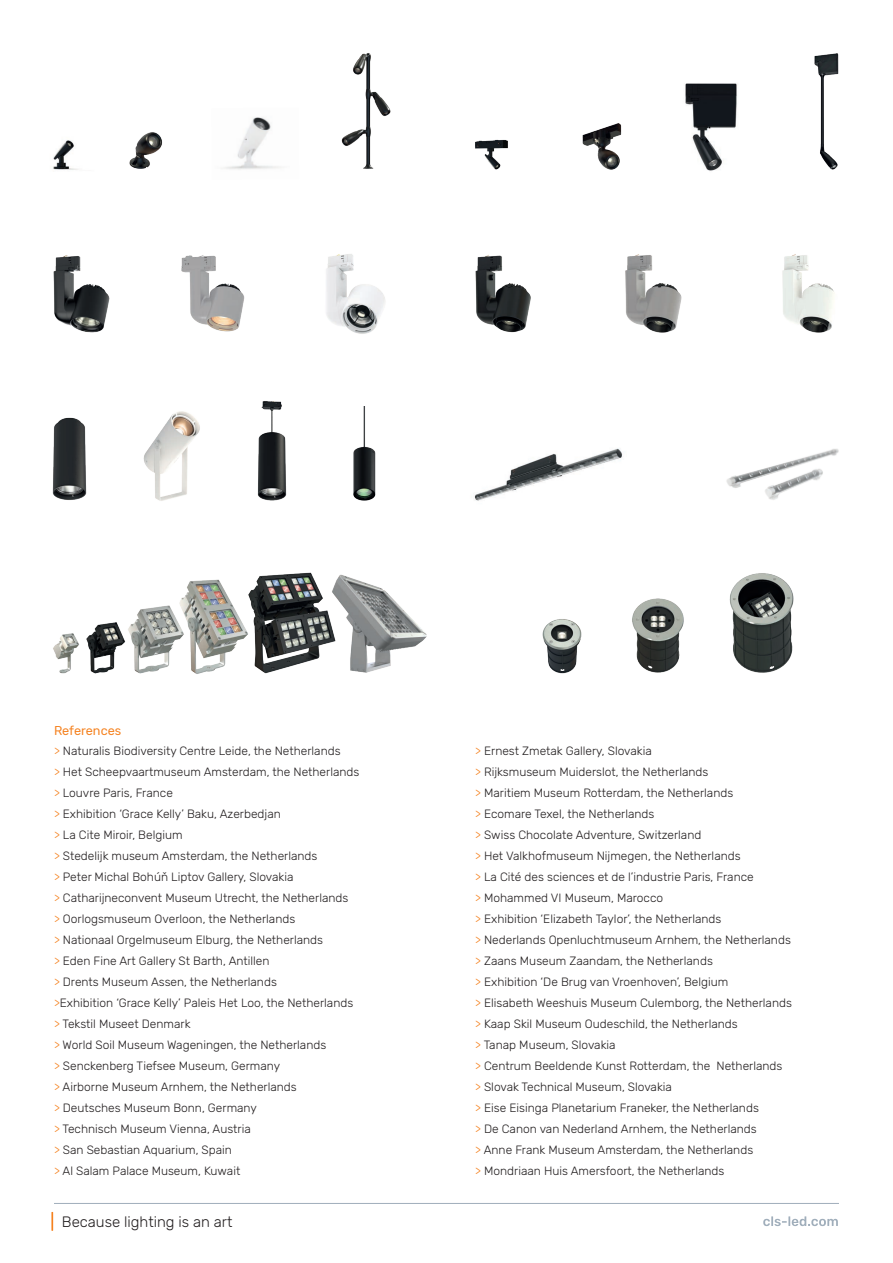
<style>
.page{position:relative;width:893px;height:1263px;background:#fff}
.page>*{position:absolute;margin:0;border:0;box-sizing:border-box;transform-origin:0 0}
.t1{font:300 15px "Rubik";color:#231f20}
.t2{font:12.75px "Rubik";color:#f58220}
.t3{font:300 12px "Rubik";color:#231f20}
.s1{color:#f58220}
</style>
<div class="page">
<hr style="left:54px;top:1203px;width:785px;height:1px;background:#a0aebb">
<img style="left:53px;top:255px;width:57px;height:78px">
<img style="left:326px;top:254px;width:59px;height:80px">
<img style="left:181px;top:255px;width:64px;height:77px">
<img style="left:224px;top:117px;width:57px;height:53px">
<img style="left:582px;top:123px;width:40px;height:47px">
<img style="left:475px;top:139px;width:33px;height:31px">
<img style="left:129px;top:132px;width:34px;height:37px">
<img style="left:53px;top:140px;width:25px;height:30px">
<img style="left:685px;top:83px;width:52px;height:88px">
<img style="left:52px;top:417px;width:35px;height:83px">
<img style="left:257px;top:401px;width:30px;height:100px">
<img style="left:143px;top:411px;width:57px;height:90px">
<img style="left:474px;top:448px;width:149px;height:53px">
<img style="left:625px;top:254px;width:57px;height:79px">
<img style="left:782px;top:254px;width:53px;height:79px">
<img style="left:475px;top:255px;width:56px;height:78px">
<img style="left:726px;top:449px;width:113px;height:51px">
<img style="left:341px;top:53px;width:50px;height:116px">
<img style="left:814px;top:53px;width:25px;height:117px">
<img style="left:353px;top:407px;width:23px;height:94px">
<img style="left:53px;top:633px;width:19px;height:41px">
<img style="left:137px;top:605px;width:42px;height:69px">
<img style="left:72px;top:614px;width:66px;height:60px">
<img style="left:179px;top:579px;width:60px;height:95px">
<img style="left:239px;top:572px;width:81px;height:102px">
<img style="left:542px;top:619px;width:40px;height:55px">
<img style="left:632px;top:598px;width:52px;height:75px">
<img style="left:729px;top:573px;width:65px;height:100px">
<img style="left:320px;top:574px;width:107px;height:99px">
<svg style="left:51px;top:1212px;width:2px;height:19px"></svg>
<svg style="left:763px;top:1216px;width:75px;height:10px"></svg>
<p class="t2" style="left:54px;top:724px;width:69px">References</p>
<p class="t3" style="left:54px;top:744px;width:288px"><span class="s1">&gt;</span> Naturalis Biodiversity Centre Leide, the Netherlands</p>
<p class="t3" style="left:54px;top:765px;width:307px"><span class="s1">&gt;</span> Het Scheepvaartmuseum Amsterdam, the Netherlands</p>
<p class="t3" style="left:54px;top:786px;width:120px"><span class="s1">&gt;</span> Louvre Paris, France</p>
<p class="t3" style="left:54px;top:807px;width:228px"><span class="s1">&gt;</span> Exhibition ‘Grace Kelly’ Baku, Azerbedjan</p>
<p class="t3" style="left:54px;top:828px;width:130px"><span class="s1">&gt;</span> La Cite Miroir, Belgium</p>
<p class="t3" style="left:54px;top:849px;width:265px"><span class="s1">&gt;</span> Stedelijk museum Amsterdam, the Netherlands</p>
<p class="t3" style="left:54px;top:870px;width:241px"><span class="s1">&gt;</span> Peter Michal Bohúň Liptov Gallery, Slovakia</p>
<p class="t3" style="left:54px;top:891px;width:296px"><span class="s1">&gt;</span> Catharijneconvent Museum Utrecht, the Netherlands</p>
<p class="t3" style="left:54px;top:912px;width:243px"><span class="s1">&gt;</span> Oorlogsmuseum Overloon, the Netherlands</p>
<p class="t3" style="left:54px;top:933px;width:271px"><span class="s1">&gt;</span> Nationaal Orgelmuseum Elburg, the Netherlands</p>
<p class="t3" style="left:54px;top:954px;width:217px"><span class="s1">&gt;</span> Eden Fine Art Gallery St Barth, Antillen</p>
<p class="t3" style="left:54px;top:975px;width:224px"><span class="s1">&gt;</span> Drents Museum Assen, the Netherlands</p>
<p class="t3" style="left:54px;top:996px;width:301px"><span class="s1">&gt;</span>Exhibition ‘Grace Kelly’ Paleis Het Loo, the Netherlands</p>
<p class="t3" style="left:54px;top:1017px;width:138px"><span class="s1">&gt;</span> Tekstil Museet Denmark</p>
<p class="t3" style="left:54px;top:1038px;width:274px"><span class="s1">&gt;</span> World Soil Museum Wageningen, the Netherlands</p>
<p class="t3" style="left:54px;top:1059px;width:228px"><span class="s1">&gt;</span> Senckenberg Tiefsee Museum, Germany</p>
<p class="t3" style="left:54px;top:1080px;width:244px"><span class="s1">&gt;</span> Airborne Museum Arnhem, the Netherlands</p>
<p class="t3" style="left:54px;top:1101px;width:204px"><span class="s1">&gt;</span> Deutsches Museum Bonn, Germany</p>
<p class="t3" style="left:54px;top:1122px;width:198px"><span class="s1">&gt;</span> Technisch Museum Vienna, Austria</p>
<p class="t3" style="left:54px;top:1143px;width:180px"><span class="s1">&gt;</span> San Sebastian Aquarium, Spain</p>
<p class="t3" style="left:54px;top:1164px;width:188px"><span class="s1">&gt;</span> Al Salam Palace Museum, Kuwait</p>
<p class="t1" style="left:62px;top:1213px;width:172px">Because lighting is an art</p>
<p class="t3" style="left:475px;top:744px;width:178px"><span class="s1">&gt;</span> Ernest Zmetak Gallery, Slovakia</p>
<p class="t3" style="left:475px;top:765px;width:235px"><span class="s1">&gt;</span> Rijksmuseum Muiderslot, the Netherlands</p>
<p class="t3" style="left:475px;top:786px;width:260px"><span class="s1">&gt;</span> Maritiem Museum Rotterdam, the Netherlands</p>
<p class="t3" style="left:475px;top:807px;width:181px"><span class="s1">&gt;</span> Ecomare Texel, the Netherlands</p>
<p class="t3" style="left:475px;top:828px;width:228px"><span class="s1">&gt;</span> Swiss Chocolate Adventure, Switzerland</p>
<p class="t3" style="left:475px;top:849px;width:267px"><span class="s1">&gt;</span> Het Valkhofmuseum Nijmegen, the Netherlands</p>
<p class="t3" style="left:475px;top:870px;width:280px"><span class="s1">&gt;</span> La Cité des sciences et de l’industrie Paris, France</p>
<p class="t3" style="left:475px;top:891px;width:189px"><span class="s1">&gt;</span> Mohammed VI Museum, Marocco</p>
<p class="t3" style="left:475px;top:912px;width:248px"><span class="s1">&gt;</span> Exhibition ‘Elizabeth Taylor’, the Netherlands</p>
<p class="t3" style="left:475px;top:933px;width:317px"><span class="s1">&gt;</span> Nederlands Openluchtmuseum Arnhem, the Netherlands</p>
<p class="t3" style="left:475px;top:954px;width:239px"><span class="s1">&gt;</span> Zaans Museum Zaandam, the Netherlands</p>
<p class="t3" style="left:475px;top:975px;width:255px"><span class="s1">&gt;</span> Exhibition ‘De Brug van Vroenhoven’, Belgium</p>
<p class="t3" style="left:475px;top:996px;width:318px"><span class="s1">&gt;</span> Elisabeth Weeshuis Museum Culemborg, the Netherlands</p>
<p class="t3" style="left:475px;top:1017px;width:264px"><span class="s1">&gt;</span> Kaap Skil Museum Oudeschild, the Netherlands</p>
<p class="t3" style="left:475px;top:1038px;width:142px"><span class="s1">&gt;</span> Tanap Museum, Slovakia</p>
<p class="t3" style="left:475px;top:1059px;width:309px"><span class="s1">&gt;</span> Centrum Beeldende Kunst Rotterdam, the Netherlands</p>
<p class="t3" style="left:475px;top:1080px;width:198px"><span class="s1">&gt;</span> Slovak Technical Museum, Slovakia</p>
<p class="t3" style="left:475px;top:1101px;width:285px"><span class="s1">&gt;</span> Eise Eisinga Planetarium Franeker, the Netherlands</p>
<p class="t3" style="left:475px;top:1122px;width:283px"><span class="s1">&gt;</span> De Canon van Nederland Arnhem, the Netherlands</p>
<p class="t3" style="left:475px;top:1143px;width:280px"><span class="s1">&gt;</span> Anne Frank Museum Amsterdam, the Netherlands</p>
<p class="t3" style="left:475px;top:1164px;width:251px"><span class="s1">&gt;</span> Mondriaan Huis Amersfoort, the Netherlands</p>
</div>
